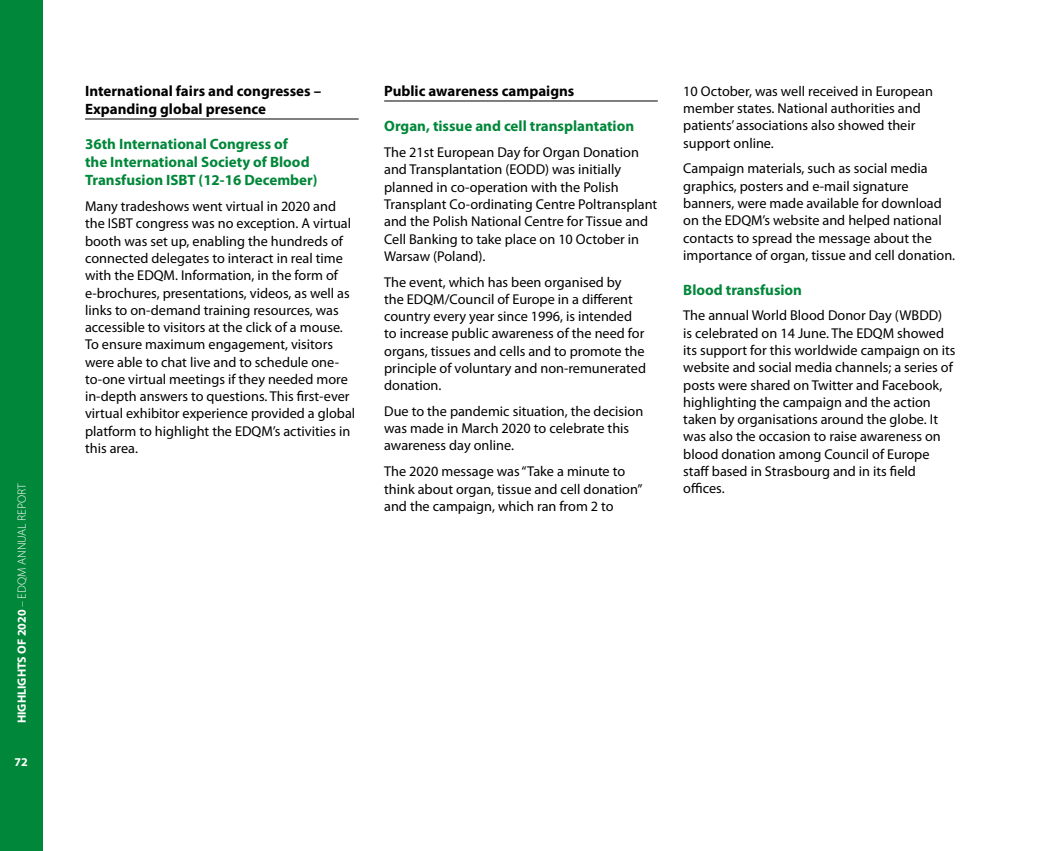
<style>
.page{position:relative;width:1042px;height:851px;background:#fff}
.page>*{position:absolute;margin:0;border:0;box-sizing:border-box;transform-origin:0 0}
.t1{font:700 15px/18px "Myriad Pro";color:#008739}
.t2{font:700 15px/18px "Myriad Pro";color:#000}
.t3{font:14.25px/17.2px "Myriad Pro";color:#000}
.t4{font:300 12px "Myriad Pro";color:#fff}
.t5{font:700 12px "Myriad Pro";color:#fff}
.s1{font-weight:700}
</style>
<div class="page">
<div style="left:0;top:0;width:43px;height:850px;background:#008739"></div>
<hr style="left:85px;top:119px;width:274px;height:1px;background:#000">
<hr style="left:384px;top:101px;width:274px;height:1px;background:#000">
<p class="t4" style="left:15px;top:723px;width:242px;rotate:-90deg"><span class="s1">HIGHLIGHTS OF 2020</span> – EDQM ANNUAL REPORT</p>
<p class="t5" style="left:15px;top:754px;width:15px">72</p>
<p class="t2" style="left:85px;top:82px;width:238px">International fairs and congresses –<br>Expanding global presence</p>
<p class="t1" style="left:85px;top:135px;width:234px">36th International Congress of<br>the International Society of Blood<br>Transfusion ISBT (12-16 December)</p>
<p class="t3" style="left:85px;top:197px;width:272px">Many tradeshows went virtual in 2020 and the ISBT congress was no exception. A virtual booth was set up, enabling the hundreds of connected delegates to interact in real time with the EDQM. Information, in the form of e-brochures, presentations, videos, as well as links to on-demand training resources, was accessible to visitors at the click of a mouse.<br>To ensure maximum engagement, visitors were able to chat live and to schedule one&shy;to-one virtual meetings if they needed more in-depth answers to questions. This first-ever virtual exhibitor experience provided a global platform to highlight the EDQM’s activities in this area.</p>
<p class="t2" style="left:384px;top:82px;width:192px">Public awareness campaigns</p>
<p class="t1" style="left:384px;top:117px;width:251px">Organ, tissue and cell transplantation</p>
<p class="t3" style="left:384px;top:143px;width:275px">The 21st European Day for Organ Donation and Transplantation (EODD) was initially planned in co-operation with the Polish Transplant Co-ordinating Centre Poltransplant and the Polish National Centre for Tissue and Cell Banking to take place on 10 October in Warsaw (Poland).</p>
<p class="t3" style="left:384px;top:273px;width:263px">The event, which has been organised by<br>the EDQM/Council of Europe in a different country every year since 1996, is intended to increase public awareness of the need for organs, tissues and cells and to promote the principle of voluntary and non-remunerated donation.</p>
<p class="t3" style="left:384px;top:402px;width:260px">Due to the pandemic situation, the decision was made in March 2020 to celebrate this awareness day online.</p>
<p class="t3" style="left:384px;top:462px;width:260px">The 2020 message was “Take a minute to think about organ, tissue and cell donation” and the campaign, which ran from 2 to</p>
<p class="t3" style="left:683px;top:82px;width:251px">10 October, was well received in European member states. National authorities and patients’ associations also showed their support online.</p>
<p class="t3" style="left:683px;top:160px;width:273px">Campaign materials, such as social media graphics, posters and e-mail signature banners, were made available for download on the EDQM’s website and helped national contacts to spread the message about the importance of organ, tissue and cell donation.</p>
<p class="t1" style="left:683px;top:280px;width:120px">Blood transfusion</p>
<p class="t3" style="left:683px;top:307px;width:274px">The annual World Blood Donor Day (WBDD)<br>is celebrated on 14 June. The EDQM showed its support for this worldwide campaign on its website and social media channels; a series of posts were shared on Twitter and Facebook, highlighting the campaign and the action taken by organisations around the globe. It was also the occasion to raise awareness on blood donation among Council of Europe staff based in Strasbourg and in its field offices.</p>
</div>
